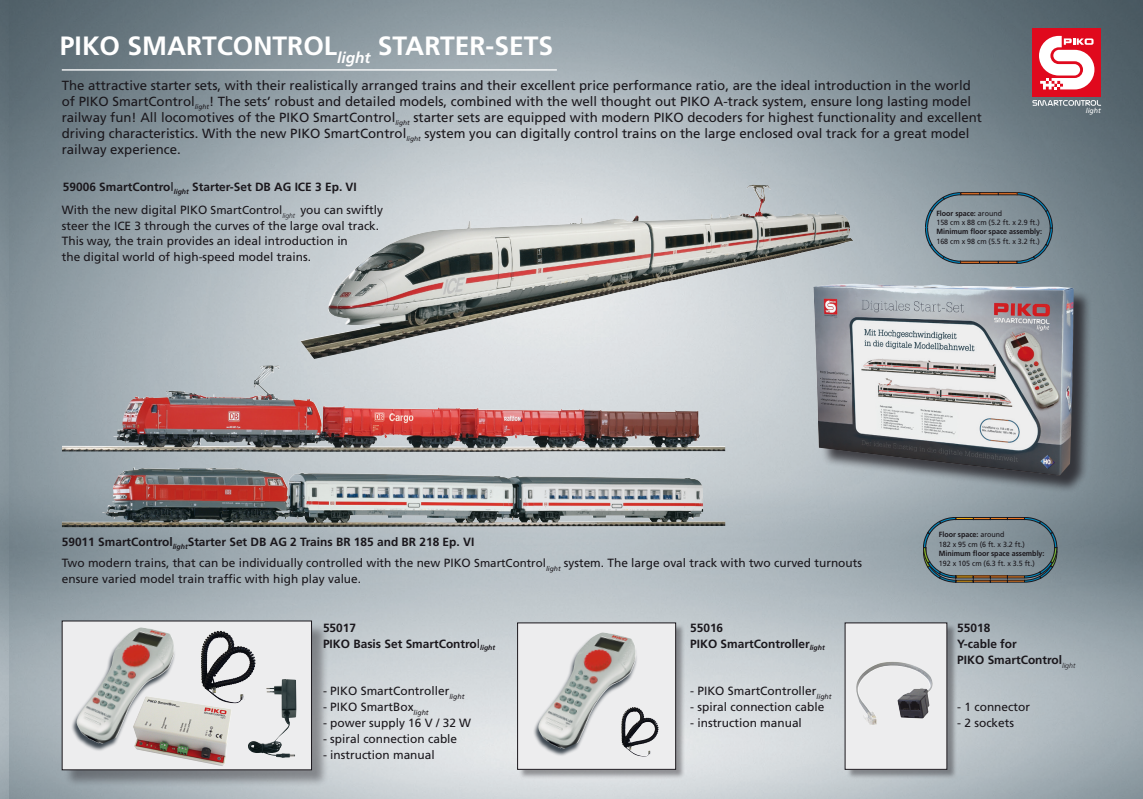
<style>
.page{position:relative;width:1143px;height:799px;background:#fff}
.page>*{position:absolute;margin:0;border:0;box-sizing:border-box;transform-origin:0 0}
.t1{font:700 26.4px "Frutiger LT Std";color:#fff}
.t2{font:13.2px/15.9px "Frutiger LT Std";color:#1a171c}
.t3{font:11.85px/15.9px "Frutiger LT Std";color:#1a171c}
.t4{font:700 11.85px/15.9px "Frutiger LT Std";color:#1a171c}
.t5{font:7.5px/9.4px "Frutiger LT Std";color:#1a171c;scale:.95 1}
.t6{font:700 7.5px "Frutiger LT Std";color:#1a171c;scale:.95 1}
.t7{font:italic 7.05px "Frutiger LT Std";color:#fff}
.s1{font-weight:400}
.s2{font-size:11.55px}
.s3{font-weight:700}
</style>
<div class="page">
<img style="left:8px;top:0;width:1135px;height:798px">
<svg style="left:0;top:0;width:8px;height:798px;background:#839098"></svg>
<img style="left:340px;top:185px;width:421px;height:99px">
<div style="left:816px;top:286px;width:276px;height:208px;background:#1a171c;opacity:.75"></div>
<img style="left:813px;top:284px;width:261px;height:191px">
<img style="left:62px;top:366px;width:663px;height:86px">
<img style="left:62px;top:467px;width:663px;height:60px">
<hr style="left:62px;top:69px;width:495px;height:2px;background:#fff">
<div style="left:64px;top:622px;width:264px;height:164px;background:#1a171c;opacity:.4"></div>
<div style="left:62px;top:621px;width:250px;height:148px;background:#ededee"></div>
<img style="left:146px;top:701px;width:85px;height:65px">
<img style="left:248px;top:679px;width:47px;height:78px">
<img style="left:201px;top:630px;width:55px;height:73px">
<div style="left:519px;top:624px;width:167px;height:155px;background:#1a171c;opacity:.4"></div>
<div style="left:518px;top:623px;width:158px;height:146px;background:#ededee"></div>
<div style="left:517px;top:622px;width:159px;height:147px;border:1px solid #1a171c"></div>
<div style="left:846px;top:624px;width:111px;height:155px;background:#1a171c;opacity:.4"></div>
<div style="left:845px;top:623px;width:102px;height:146px;background:#ededee"></div>
<img style="left:638px;top:708px;width:21px;height:48px">
<svg style="left:925px;top:192px;width:128px;height:72px;background:#818e95"></svg>
<svg style="left:923px;top:517px;width:134px;height:65px;background:#7b878c"></svg>
<div style="left:71px;top:628px;width:105px;height:123px;background:#06131e;opacity:.75"></div>
<img style="left:76px;top:627px;width:99px;height:116px">
<div style="left:533px;top:633px;width:105px;height:123px;background:#06131e;opacity:.75"></div>
<img style="left:538px;top:632px;width:98px;height:116px">
<div style="left:1032px;top:28px;width:69px;height:69px;background:#e0091d"></div>
<svg style="left:1039px;top:36px;width:55px;height:53px"></svg>
<svg style="left:1032px;top:100px;width:69px;height:6px"></svg>
<img style="left:856px;top:662px;width:77px;height:63px">
<h1 class="t1" style="left:60px;top:31px;width:495px">PIKO SMARTCONTROL<sub>light</sub> STARTER-SETS</h1>
<p class="t2" style="left:62px;top:78px;width:922px">The attractive starter sets, with their realistically arranged trains and their excellent price performance ratio, are the ideal introduction in the world of PIKO SmartControl<sub>light</sub>! The sets’ robust and detailed models, combined with the well thought out PIKO A-track system, ensure long lasting model railway fun! All locomotives of the PIKO SmartControl<sub>light</sub> starter sets are equipped with modern PIKO decoders for highest functionality and excellent driving characteristics. With the new PIKO SmartControl<sub>light</sub> system you can digitally control trains on the large enclosed oval track for a great model railway experience.</p>
<p class="t4" style="left:63px;top:179px;width:295px">59006 SmartContro<span class="s1">l</span><sub>light</sub> Starter-Set DB AG ICE 3 Ep. VI</p>
<p class="t3" style="left:62px;top:202px;width:323px">With the new digital PIKO <span class="s2">SmartControl</span><sub>light</sub> you can swiftly steer the ICE 3 through the curves of the large oval track.<br>This way, the train provides an ideal introduction in<br>the digital world of high-speed model trains.</p>
<p class="t5" style="left:936px;top:208px;width:110px"><span class="s3">Floor space:</span> around<br>158 cm x 88 cm (5.2 ft. x 2.9 ft.)</p>
<p class="t6" style="left:936px;top:227px;width:113px">Minimum floor space assembly:</p>
<p class="t5" style="left:936px;top:236px;width:110px">168 cm x 98 cm (5.5 ft. x 3.2 ft.)</p>
<p class="t7" style="left:1086px;top:106px;width:17px">light</p>
<p class="t4" style="left:62px;top:534px;width:414px">59011 SmartControl<sub>light</sub>Starter Set DB AG 2 Trains BR 185 and BR 218 Ep. VI</p>
<p class="t3" style="left:62px;top:555px;width:802px">Two modern trains, that can be individually controlled with the new PIKO <span class="s2">SmartControl</span><sub>light</sub> system. The large oval track with two curved turnouts ensure varied model train traffic with high play value.</p>
<p class="t4" style="left:323px;top:619px;width:174px">55017<br>PIKO Basis Set SmartContro<span class="s1">l</span><sub>light</sub></p>
<p class="t3" style="left:323px;top:683px;width:143px">- PIKO SmartController<sub>light</sub></p>
<p class="t3" style="left:323px;top:699px;width:107px">- PIKO SmartBox<sub>light</sub></p>
<p class="t3" style="left:323px;top:715px;width:150px">- power supply 16 V / 32 W</p>
<p class="t3" style="left:323px;top:730px;width:136px">- spiral connection cable</p>
<p class="t3" style="left:323px;top:746px;width:113px">- instruction manual</p>
<p class="t4" style="left:690px;top:619px;width:136px">55016<br>PIKO SmartController<sub>light</sub></p>
<p class="t3" style="left:690px;top:683px;width:143px">- PIKO SmartController<sub>light</sub></p>
<p class="t3" style="left:690px;top:699px;width:136px">- spiral connection cable</p>
<p class="t3" style="left:690px;top:715px;width:113px">- instruction manual</p>
<p class="t5" style="left:939px;top:530px;width:92px"><span class="s3">Floor space:</span> around<br>182 x 95 cm (6 ft. x 3.2 ft.)</p>
<p class="t6" style="left:939px;top:549px;width:113px">Minimum floor space assembly:</p>
<p class="t5" style="left:939px;top:558px;width:102px">192 x 105 cm (6.3 ft. x 3.5 ft.)</p>
<p class="t4" style="left:957px;top:620px;width:120px">55018<br>Y-cable for<br>PIKO SmartControl<sub>light</sub></p>
<p class="t3" style="left:957px;top:699px;width:74px">- 1 connector</p>
<p class="t3" style="left:957px;top:715px;width:58px">- 2 sockets</p>
</div>
